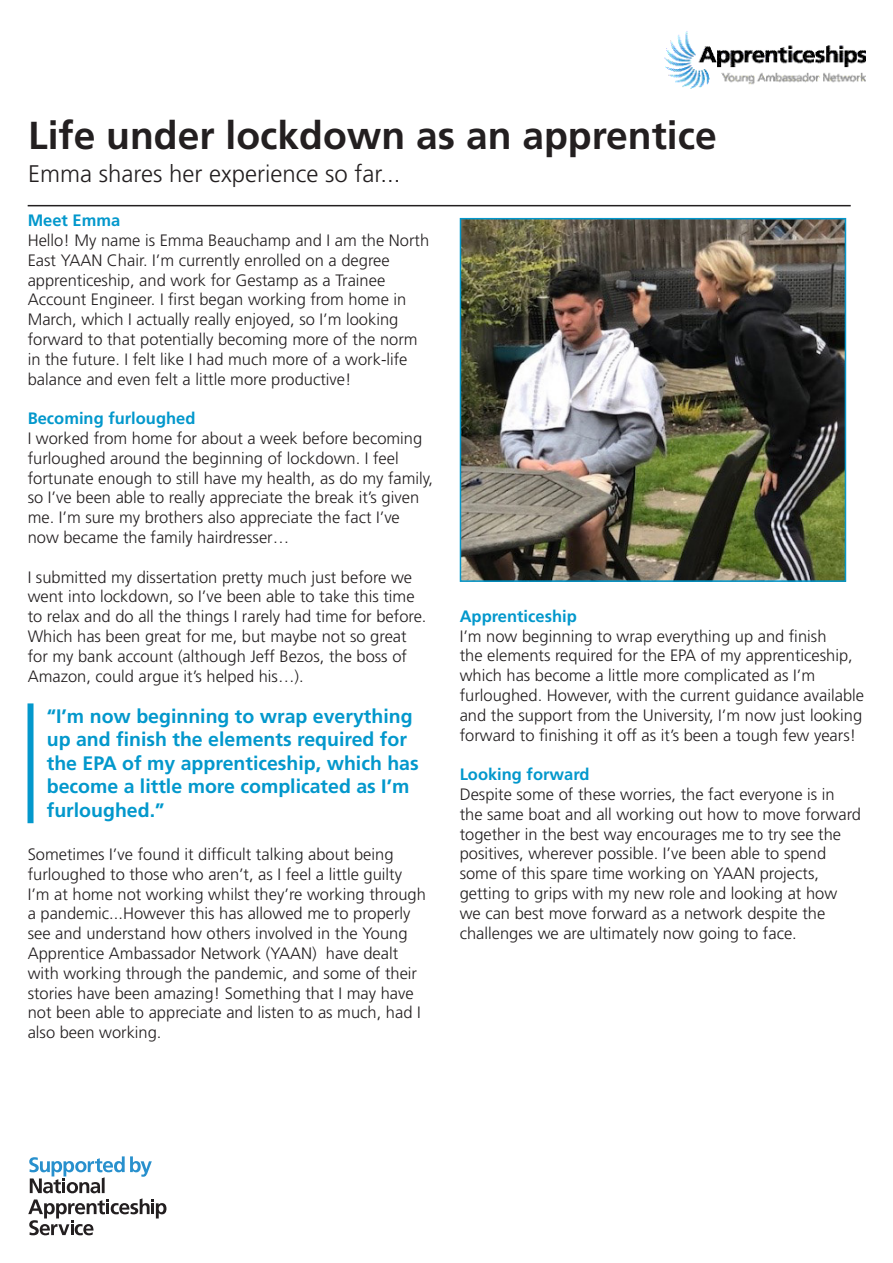
<style>
.page{position:relative;width:893px;height:1263px;background:#fff}
.page>*{position:absolute;margin:0;border:0;box-sizing:border-box;transform-origin:0 0}
.t1{font:700 39px "Frutiger";color:#231f20}
.t2{font:300 24px "Frutiger";color:#231f20}
.t3{font:700 19.5px/23.4px "Frutiger";color:#0398cc}
.t4{font:300 16.5px/19.8px "Frutiger";color:#231f20}
.t5{font:700 16.5px "Frutiger";color:#0398cc}
</style>
<div class="page">
<hr style="left:28px;top:205px;width:823px;height:1px;background:#231f20">
<svg style="left:28px;top:1156px;width:138px;height:79px"></svg>
<img style="left:664px;top:31px;width:202px;height:58px">
<img style="left:463px;top:221px;width:380px;height:358px">
<div style="left:460px;top:218px;width:386px;height:364px;border:2px solid #0398cc"></div>
<div style="left:28px;top:703px;width:6px;height:120px;background:#0398cc"></div>
<p class="t1" style="left:28px;top:113px;width:690px">Life under lockdown as an apprentice</p>
<p class="t2" style="left:28px;top:161px;width:374px">Emma shares her experience so far...</p>
<p class="t5" style="left:28px;top:211px;width:94px">Meet Emma</p>
<p class="t4" style="left:28px;top:230px;width:403px">Hello! My name is Emma Beauchamp and I am the North East YAAN Chair. I’m currently enrolled on a degree apprenticeship, and work for Gestamp as a Trainee Account Engineer. I first began working from home in March, which I actually really enjoyed, so I’m looking forward to that potentially becoming more of the norm in the future. I felt like I had much more of a work-life balance and even felt a little more productive!</p>
<p class="t5" style="left:28px;top:409px;width:169px">Becoming furloughed</p>
<p class="t4" style="left:28px;top:428px;width:407px">I worked from home for about a week before becoming furloughed around the beginning of lockdown. I feel fortunate enough to still have my health, as do my family, so I’ve been able to really appreciate the break it’s given me. I’m sure my brothers also appreciate the fact I’ve now became the family hairdresser…</p>
<p class="t4" style="left:28px;top:567px;width:400px">I submitted my dissertation pretty much just before we went into lockdown, so I’ve been able to take this time to relax and do all the things I rarely had time for before.<br>Which has been great for me, but maybe not so great for my bank account (although Jeff Bezos, the boss of Amazon, could argue it’s helped his…).</p>
<p class="t3" style="left:47px;top:705px;width:374px">“I’m now beginning to wrap everything up and finish the elements required for the EPA of my apprenticeship, which has become a little more complicated as I’m furloughed.”</p>
<p class="t4" style="left:28px;top:844px;width:400px">Sometimes I’ve found it difficult talking about being furloughed to those who aren’t, as I feel a little guilty I’m at home not working whilst they’re working through a pandemic...However this has allowed me to properly see and understand how others involved in the Young Apprentice Ambassador Network (YAAN) have dealt with working through the pandemic, and some of their stories have been amazing! Something that I may have not been able to appreciate and listen to as much, had I also been working.</p>
<p class="t5" style="left:460px;top:606px;width:119px">Apprenticeship</p>
<p class="t4" style="left:460px;top:626px;width:406px">I’m now beginning to wrap everything up and finish<br>the elements required for the EPA of my apprenticeship, which has become a little more complicated as I’m furloughed. However, with the current guidance available and the support from the University, I’m now just looking forward to finishing it off as it’s been a tough few years!</p>
<p class="t5" style="left:460px;top:765px;width:131px">Looking forward</p>
<p class="t4" style="left:460px;top:784px;width:403px">Despite some of these worries, the fact everyone is in the same boat and all working out how to move forward together in the best way encourages me to try see the positives, wherever possible. I’ve been able to spend some of this spare time working on YAAN projects, getting to grips with my new role and looking at how we can best move forward as a network despite the challenges we are ultimately now going to face.</p>
</div>
